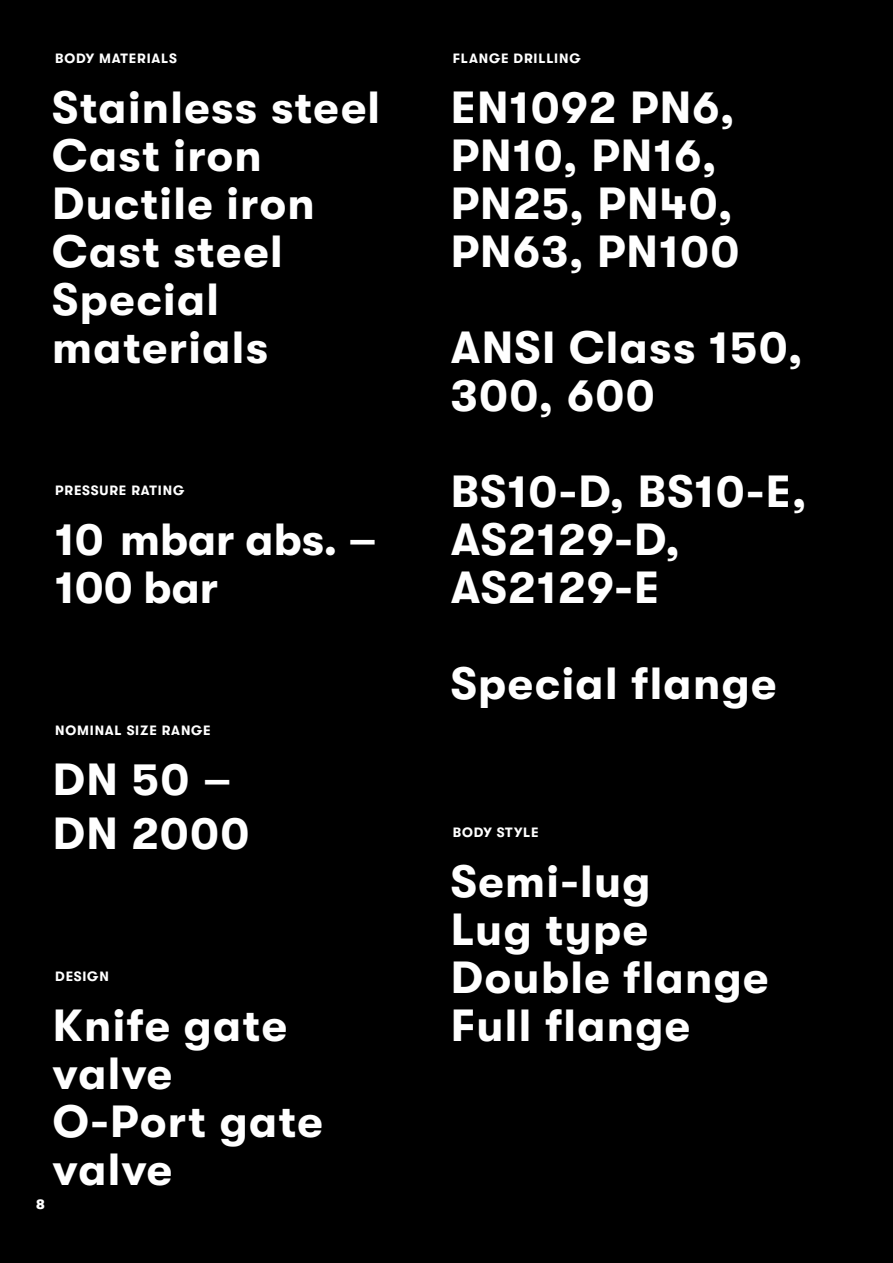
<style>
.page{position:relative;width:893px;height:1263px;background:#000}
.page>*{position:absolute;margin:0;border:0;box-sizing:border-box;transform-origin:0 0}
.t1{font:700 45px/48px "GT Walsheim";letter-spacing:.03em;color:#fff}
.t2{font:700 45px/48px "GT Walsheim";color:#fff}
.t3{font:700 13.5px "GT Walsheim";letter-spacing:.06em;color:#fff}
.t4{font:13.5px "GT Walsheim Bl";color:#fff}
</style>
<div class="page">
<p class="t3" style="left:55px;top:51px;width:123px">BODY MATERIALS</p>
<p class="t1" style="left:52px;top:84px;width:329px">Stainless steel<br>Cast iron<br>Ductile iron<br>Cast steel<br>Special materials</p>
<p class="t3" style="left:55px;top:483px;width:130px">PRESSURE RATING</p>
<p class="t2" style="left:55px;top:516px;width:323px">10 mbar abs. –<br>100 bar</p>
<p class="t3" style="left:55px;top:723px;width:157px">NOMINAL SIZE RANGE</p>
<p class="t1" style="left:53px;top:753px;width:198px;line-height:54px">DN 50 –<br>DN 2000</p>
<p class="t4" style="left:36px;top:1197px;width:10px">8</p>
<p class="t3" style="left:55px;top:969px;width:55px">DESIGN</p>
<p class="t1" style="left:53px;top:1002px;width:271px">Knife gate valve<br>O-Port gate valve</p>
<p class="t3" style="left:453px;top:51px;width:129px">FLANGE DRILLING</p>
<p class="t1" style="left:451px;top:84px;width:290px">EN1092 PN6,<br>PN10, PN16,<br>PN25, PN40,<br>PN63, PN100</p>
<p class="t1" style="left:451px;top:324px;width:353px">ANSI Class 150,<br>300, 600</p>
<p class="t1" style="left:451px;top:468px;width:357px">BS10-D, BS10-E,<br>AS2129-D,<br>AS2129-E</p>
<p class="t1" style="left:451px;top:660px;width:327px">Special flange</p>
<p class="t3" style="left:453px;top:825px;width:87px">BODY STYLE</p>
<p class="t1" style="left:451px;top:858px;width:319px">Semi-lug<br>Lug type<br>Double flange<br>Full flange</p>
</div>
